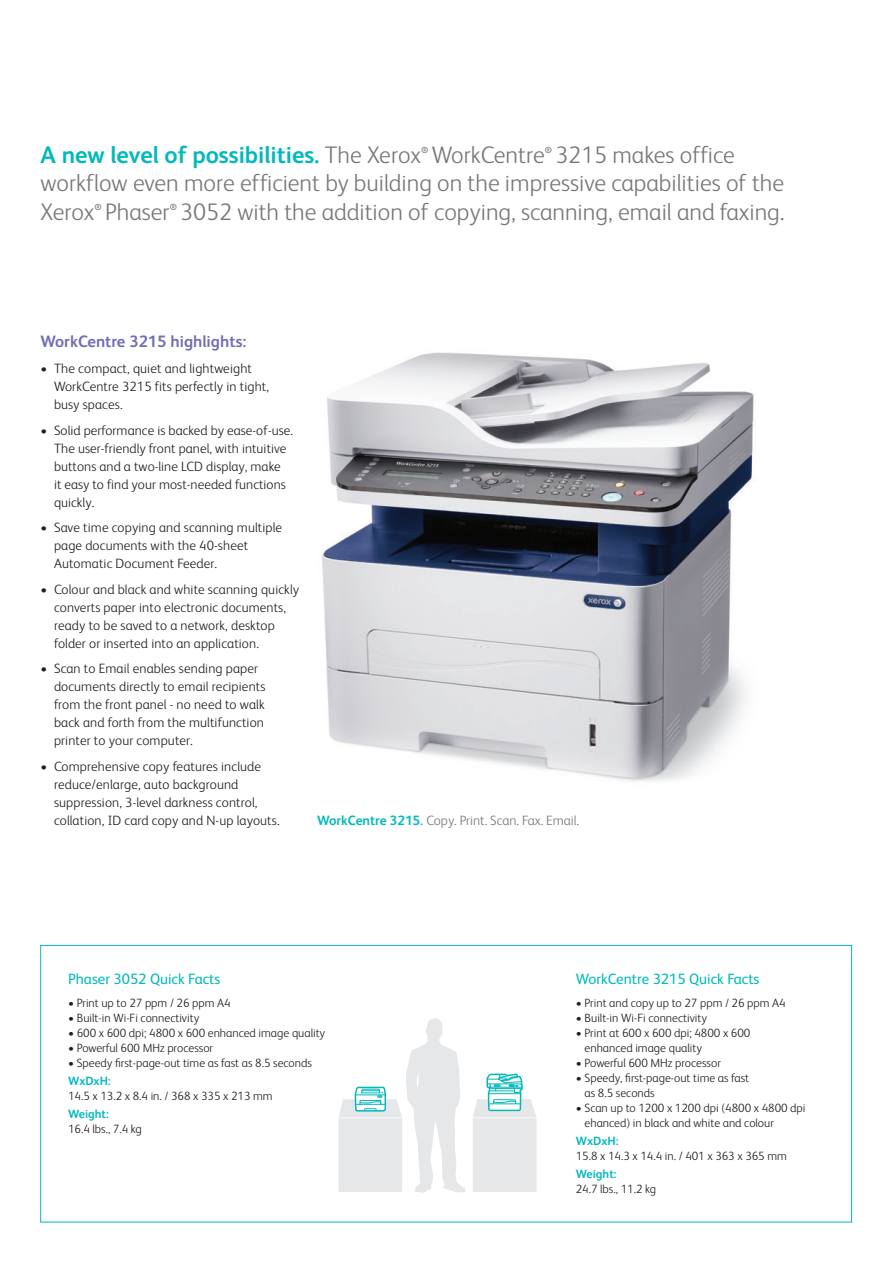
<style>
.page{position:relative;width:893px;height:1263px;background:#fff}
.page>*{position:absolute;margin:0;border:0;box-sizing:border-box;transform-origin:0 0}
.intro{font:300 24px/28.5px "Xerox Sans";color:#76787b}
.sidebar_body{font:700 16.5px "Xerox Sans";color:#716eb3}
.in__08_4pgBR-SMALLSU{font:15px "Xerox Sans";color:#03b9bd}
.t1{font:300 13.5px/18px "Xerox Sans";letter-spacing:.01em;color:#231f20}
.in__09_4pgBR-SMALLHE{font:300 13.5px "Xerox Sans";color:#76787b}
.in__11_4pgBR-SMALLBO{font:300 12px/15px "Xerox Sans";color:#231f20}
.in__11_4pgBR-SMALLBO-2{font:700 12px "Xerox Sans";color:#03b9bd}
.intro-2{font:700 8.7px "Xerox Sans";color:#76787b}
.s1{font-weight:700;color:#03b9bd}
</style>
<div class="page">
<svg style="left:338px;top:1018px;width:199px;height:175px"></svg>
<img style="left:321px;top:352px;width:433px;height:429px">
<p class="intro" style="left:40px;top:139px;width:696px"><span class="s1">A new level of possibilities.</span> The Xerox WorkCentre 3215 makes office</p>
<p class="intro-2" style="left:421px;top:144px;width:9px">®</p>
<p class="intro-2" style="left:545px;top:144px;width:9px">®</p>
<p class="intro" style="left:40px;top:168px;width:746px">workflow even more efficient by building on the impressive capabilities of the<br>Xerox Phaser 3052 with the addition of copying, scanning, email and faxing.</p>
<p class="intro-2" style="left:94px;top:201px;width:9px">®</p>
<p class="intro-2" style="left:170px;top:201px;width:9px">®</p>
<p class="sidebar_body" style="left:40px;top:330px;width:207px">WorkCentre 3215 highlights:</p>
<p class="t1" style="left:54px;top:359px;width:217px;text-indent:-14px">• The compact, quiet and lightweight<br>WorkCentre 3215 fits perfectly in tight, busy spaces.</p>
<p class="t1" style="left:54px;top:420px;width:241px;text-indent:-14px">• Solid performance is backed by ease-of-use.<br>The user-friendly front panel, with intuitive buttons and a two-line LCD display, make<br>it easy to find your most-needed functions quickly.</p>
<p class="t1" style="left:54px;top:518px;width:230px;text-indent:-14px">• Save time copying and scanning multiple page documents with the 40-sheet<br>Automatic Document Feeder.</p>
<p class="t1" style="left:54px;top:579px;width:247px;text-indent:-14px">• Colour and black and white scanning quickly converts paper into electronic documents, ready to be saved to a network, desktop folder or inserted into an application.</p>
<p class="t1" style="left:54px;top:659px;width:213px;text-indent:-14px">• Scan to Email enables sending paper documents directly to email recipients from the front panel - no need to walk back and forth from the multifunction printer to your computer.</p>
<p class="t1" style="left:54px;top:757px;width:227px;text-indent:-14px">• Comprehensive copy features include reduce/enlarge, auto background suppression, 3-level darkness control, collation, ID card copy and N-up layouts.</p>
<p class="in__09_4pgBR-SMALLHE" style="left:317px;top:811px;width:263px"><span class="s1">WorkCentre 3215.</span> Copy. Print. Scan. Fax. Email.</p>
<p class="in__08_4pgBR-SMALLSU" style="left:68px;top:969px;width:154px">Phaser 3052 Quick Facts</p>
<p class="in__11_4pgBR-SMALLBO" style="left:68px;top:995px;width:164px">• Print up to 27 ppm / 26 ppm A4</p>
<p class="in__11_4pgBR-SMALLBO" style="left:68px;top:1010px;width:133px">• Built-in Wi-Fi connectivity</p>
<p class="in__11_4pgBR-SMALLBO" style="left:68px;top:1025px;width:259px">• 600 x 600 dpi; 4800 x 600 enhanced image quality</p>
<p class="in__11_4pgBR-SMALLBO" style="left:68px;top:1040px;width:147px">• Powerful 600 MHz processor</p>
<p class="in__11_4pgBR-SMALLBO" style="left:68px;top:1055px;width:245px">• Speedy first-page-out time as fast as 8.5 seconds</p>
<p class="in__11_4pgBR-SMALLBO-2" style="left:68px;top:1073px;width:44px">WxDxH:</p>
<p class="in__11_4pgBR-SMALLBO" style="left:68px;top:1088px;width:206px">14.5 x 13.2 x 8.4 in. / 368 x 335 x 213 mm</p>
<p class="in__11_4pgBR-SMALLBO-2" style="left:68px;top:1106px;width:42px">Weight:</p>
<p class="in__11_4pgBR-SMALLBO" style="left:68px;top:1121px;width:75px">16.4 lbs., 7.4 kg</p>
<p class="in__08_4pgBR-SMALLSU" style="left:576px;top:969px;width:185px">WorkCentre 3215 Quick Facts</p>
<p class="in__11_4pgBR-SMALLBO" style="left:576px;top:995px;width:211px">• Print and copy up to 27 ppm / 26 ppm A4</p>
<p class="in__11_4pgBR-SMALLBO" style="left:576px;top:1010px;width:133px">• Built-in Wi-Fi connectivity</p>
<p class="in__11_4pgBR-SMALLBO" style="left:585px;top:1025px;width:167px;text-indent:-9px">• Print at 600 x 600 dpi; 4800 x 600 enhanced image quality</p>
<p class="in__11_4pgBR-SMALLBO" style="left:576px;top:1055px;width:147px">• Powerful 600 MHz processor</p>
<p class="in__11_4pgBR-SMALLBO" style="left:585px;top:1070px;width:166px;text-indent:-9px">• Speedy, first-page-out time as fast as 8.5 seconds</p>
<p class="in__11_4pgBR-SMALLBO" style="left:585px;top:1100px;width:222px;text-indent:-9px">• Scan up to 1200 x 1200 dpi (4800 x 4800 dpi ehanced) in black and white and colour</p>
<p class="in__11_4pgBR-SMALLBO-2" style="left:576px;top:1133px;width:44px">WxDxH:</p>
<p class="in__11_4pgBR-SMALLBO" style="left:576px;top:1148px;width:213px">15.8 x 14.3 x 14.4 in. / 401 x 363 x 365 mm</p>
<p class="in__11_4pgBR-SMALLBO-2" style="left:576px;top:1166px;width:42px">Weight:</p>
<p class="in__11_4pgBR-SMALLBO" style="left:576px;top:1181px;width:82px">24.7 lbs., 11.2 kg</p>
</div>
